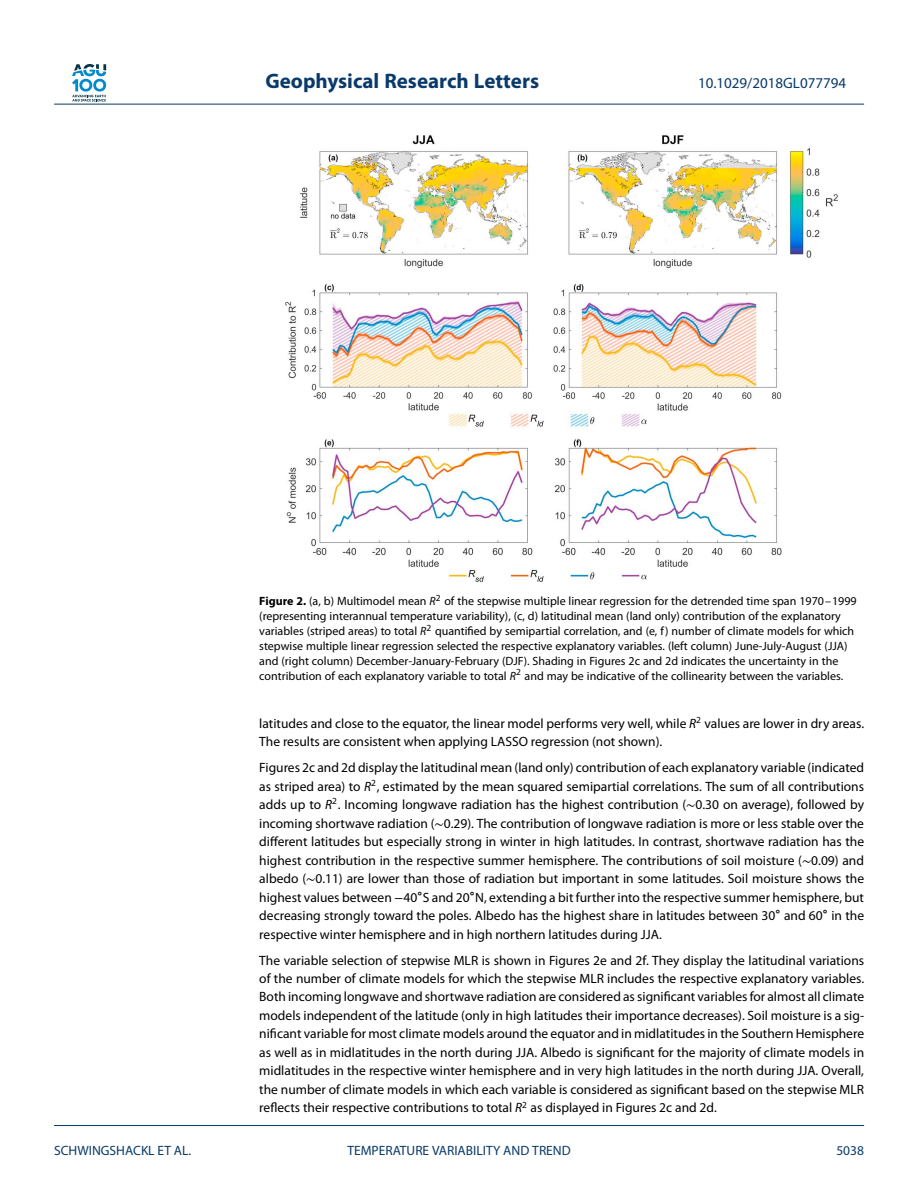
<style>
.page{position:relative;width:918px;height:1188px;background:#fff}
.page>*{position:absolute;margin:0;border:0;box-sizing:border-box;transform-origin:0 0}
.t1{font:700 21px "Myriad Pro";color:#0a3a69}
.t2{font:15px "Myriad Pro";color:#0a3a69}
.t3{font:13.5px/18.5px "Myriad Pro";color:#000;text-align:justify}
.t4{font:13.5px "Myriad Pro";color:#0a3a69}
.t5{font:12px/15px "Myriad Pro";color:#000}
.s1{font-weight:700}
.s2{font-style:italic}
.s3{font-family:"STIX Math"}
</style>
<div class="page">
<svg style="left:72px;top:64px;width:34px;height:38px"></svg>
<hr style="left:54px;top:104px;width:810px;height:1px;background:#0a3a69">
<img style="left:285px;top:135px;width:553px;height:447px">
<hr style="left:54px;top:1125px;width:810px;height:1px;background:#0a3a69">
<h1 class="t1" style="left:265px;top:73px;width:275px">Geophysical Research Letters</h1>
<p class="t2" style="left:698px;top:77px;width:150px">10.1029/2018GL077794</p>
<p class="t5" style="left:259px;top:594px;width:599px"><span class="s1">Figure 2.</span> (a, b) Multimodel mean <span class="s2">R</span><sup>2</sup> of the stepwise multiple linear regression for the detrended time span 1970–1999 (representing interannual temperature variability), (c, d) latitudinal mean (land only) contribution of the explanatory variables (striped areas) to total <span class="s2">R</span><sup>2</sup> quantified by semipartial correlation, and (e, f) number of climate models for which stepwise multiple linear regression selected the respective explanatory variables. (left column) June-July-August (JJA) and (right column) December-January-February (DJF). Shading in Figures 2c and 2d indicates the uncertainty in the contribution of each explanatory variable to total <span class="s2">R</span><sup>2</sup> and may be indicative of the collinearity between the variables.</p>
<p class="t3" style="left:259px;top:715px;width:606px">latitudes and close to the equator, the linear model performs very well, while <span class="s2">R</span><sup>2</sup> values are lower in dry areas.<br>The results are consistent when applying LASSO regression (not shown).</p>
<p class="t3" style="left:259px;top:759px;width:606px">Figures 2c and 2d display the latitudinal mean (land only) contribution of each explanatory variable (indicated as striped area) to <span class="s2">R</span><sup>2</sup>, estimated by the mean squared semipartial correlations. The sum of all contributions adds up to <span class="s2">R</span><sup>2</sup>. Incoming longwave radiation has the highest contribution (<span class="s3">∼</span>0.30 on average), followed by incoming shortwave radiation (<span class="s3">∼</span>0.29). The contribution of longwave radiation is more or less stable over the different latitudes but especially strong in winter in high latitudes. In contrast, shortwave radiation has the highest contribution in the respective summer hemisphere. The contributions of soil moisture (<span class="s3">∼</span>0.09) and albedo (<span class="s3">∼</span>0.11) are lower than those of radiation but important in some latitudes. Soil moisture shows the highest values between <span class="s3">−</span>40<sup>∘</sup>S and 20<sup>∘</sup>N, extending a bit further into the respective summer hemisphere, but decreasing strongly toward the poles. Albedo has the highest share in latitudes between 30<sup>∘</sup> and 60<sup>∘</sup> in the respective winter hemisphere and in high northern latitudes during JJA.</p>
<p class="t3" style="left:259px;top:952px;width:606px">The variable selection of stepwise MLR is shown in Figures 2e and 2f. They display the latitudinal variations of the number of climate models for which the stepwise MLR includes the respective explanatory variables.<br>Both incoming longwave and shortwave radiation are considered as significant variables for almost all climate models independent of the latitude (only in high latitudes their importance decreases). Soil moisture is a sig&shy;nificant variable for most climate models around the equator and in midlatitudes in the Southern Hemisphere as well as in midlatitudes in the north during JJA. Albedo is significant for the majority of climate models in midlatitudes in the respective winter hemisphere and in very high latitudes in the north during JJA. Overall, the number of climate models in which each variable is considered as significant based on the stepwise MLR reflects their respective contributions to total <span class="s2">R</span><sup>2</sup> as displayed in Figures 2c and 2d.</p>
<p class="t4" style="left:54px;top:1145px;width:139px">SCHWINGSHACKL ET AL.</p>
<p class="t4" style="left:347px;top:1145px;width:225px">TEMPERATURE VARIABILITY AND TREND</p>
<p class="t4" style="left:836px;top:1145px;width:29px">5038</p>
</div>
